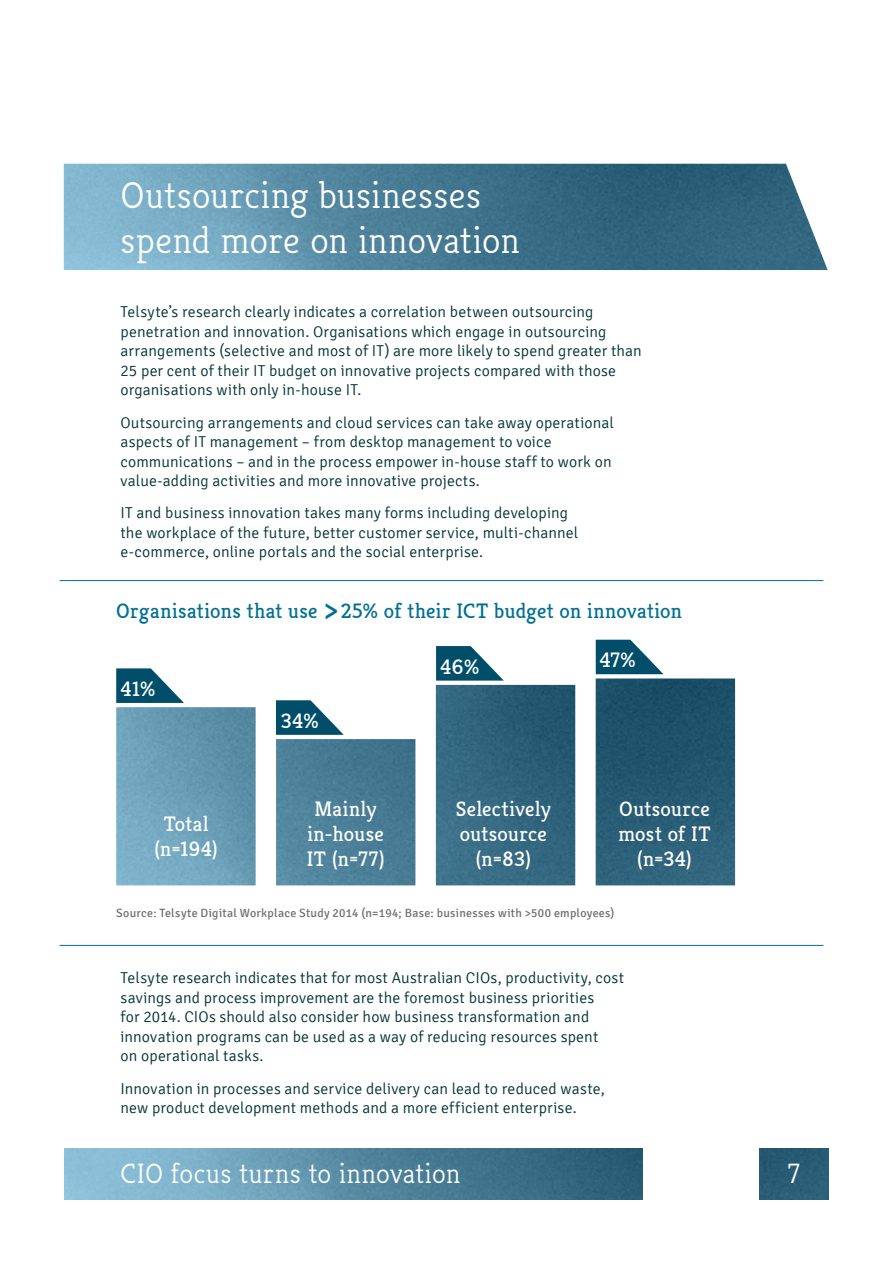
<style>
.page{position:relative;width:893px;height:1263px;background:#fff}
.page>*{position:absolute;margin:0;border:0;box-sizing:border-box;transform-origin:0 0}
.t1{font:300 37.5px/45px "Kreon";letter-spacing:.01em;color:#fff}
.t2{font:300 28.05px "Kreon";letter-spacing:.02em;color:#fff}
.t3{font:21px/25.2px "Kreon";letter-spacing:.015em;color:#fff;text-align:center}
.t4{font:21px "Kreon";letter-spacing:.02em;color:#006f94}
.t5{font:300 15.75px/19.5px "Signika";letter-spacing:.01em;color:#033}
.t6{font:12px "Signika";letter-spacing:.025em;color:#6d6e71}
.s1{font-size:34.5px}
</style>
<div class="page">
<div style="left:760px;top:1148px;width:68px;height:51px;background:#285c75"></div>
<img style="left:65px;top:1148px;width:577px;height:51px">
<img style="left:64px;top:164px;width:764px;height:106px">
<img style="left:116px;top:678px;width:619px;height:207px">
<svg style="left:116px;top:668px;width:68px;height:35px"></svg>
<svg style="left:276px;top:700px;width:68px;height:35px"></svg>
<svg style="left:436px;top:646px;width:68px;height:35px"></svg>
<svg style="left:596px;top:640px;width:67px;height:34px"></svg>
<hr style="left:60px;top:580px;width:763px;height:1px;background:#006f94">
<hr style="left:60px;top:945px;width:763px;height:1px;background:#006f94">
<h1 class="t1" style="left:120px;top:173px;width:401px">Outsourcing businesses spend more on innovation</h1>
<p class="t5" style="left:120px;top:303px;width:523px">Telsyte’s research clearly indicates a correlation between outsourcing penetration and innovation. Organisations which engage in outsourcing arrangements (selective and most of IT) are more likely to spend greater than 25 per cent of their IT budget on innovative projects compared with those organisations with only in-house IT.</p>
<p class="t5" style="left:120px;top:413px;width:495px">Outsourcing arrangements and cloud services can take away operational aspects of IT management – from desktop management to voice communications – and in the process empower in-house staff to work on value-adding activities and more innovative projects.</p>
<p class="t5" style="left:120px;top:504px;width:459px">IT and business innovation takes many forms including developing the workplace of the future, better customer service, multi-channel e-commerce, online portals and the social enterprise.</p>
<h3 class="t4" style="left:116px;top:598px;width:567px">Organisations that use <span class="s1">&gt;</span> 25% of their ICT budget on innovation</h3>
<h3 class="t3" style="left:121px;top:676px;width:36px">41%</h3>
<h3 class="t3" style="left:154px;top:811px;width:65px">Total (n=194)</h3>
<h3 class="t3" style="left:281px;top:708px;width:39px">34%</h3>
<h3 class="t3" style="left:441px;top:654px;width:40px">46%</h3>
<h3 class="t3" style="left:600px;top:647px;width:37px">47%</h3>
<h3 class="t3" style="left:307px;top:796px;width:79px">Mainly in-house<br>IT (n=77)</h3>
<h3 class="t3" style="left:456px;top:796px;width:97px">Selectively outsource (n=83)</h3>
<h3 class="t3" style="left:618px;top:796px;width:94px">Outsource most of IT (n=34)</h3>
<p class="t6" style="left:116px;top:906px;width:500px">Source: Telsyte Digital Workplace Study 2014 (n=194; Base: businesses with &gt;500 employees)</p>
<p class="t5" style="left:120px;top:968px;width:505px">Telsyte research indicates that for most Australian CIOs, productivity, cost savings and process improvement are the foremost business priorities<br>for 2014. CIOs should also consider how business transformation and innovation programs can be used as a way of reducing resources spent<br>on operational tasks.</p>
<p class="t5" style="left:120px;top:1079px;width:486px">Innovation in processes and service delivery can lead to reduced waste, new product development methods and a more efficient enterprise.</p>
<h2 class="t2" style="left:120px;top:1157px;width:341px">CIO focus turns to innovation</h2>
<h2 class="t2" style="left:788px;top:1157px;width:13px">7</h2>
</div>
